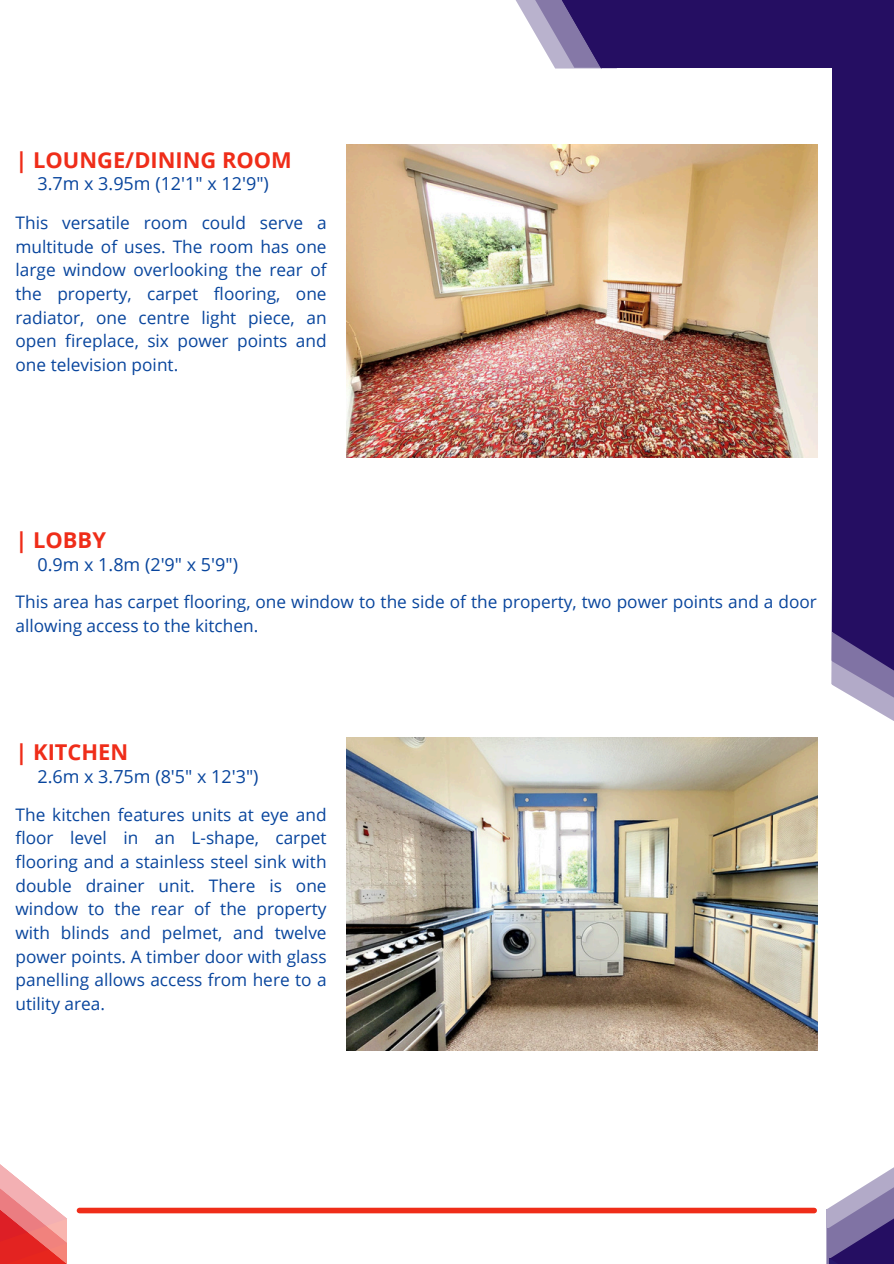
<style>
.page{position:relative;width:894px;height:1264px;background:#fff}
.page>*{position:absolute;margin:0;border:0;box-sizing:border-box;transform-origin:0 0}
.t1{font:700 21.9px "Open Sans";color:#ef2d19}
.t2{font:18px "Open Sans";color:#08459d}
.t3{font:17.25px/23.7px "Open Sans";color:#08459d;text-align:justify}
</style>
<div class="page">
<svg style="left:515px;top:0;width:13px;height:21px"></svg>
<svg style="left:528px;top:0;width:27px;height:68px;fill:#b9b2cd"></svg>
<div style="left:602px;top:0;width:291px;height:68px;background:#250e62"></div>
<svg style="left:831px;top:585px;width:62px;height:136px"></svg>
<div style="left:832px;top:0;width:61px;height:631px;background:#250e62"></div>
<svg style="left:832px;top:631px;width:61px;height:60px;background:#6c5d95"></svg>
<svg style="left:555px;top:0;width:62px;height:69px"></svg>
<svg style="left:0;top:1164px;width:67px;height:99px"></svg>
<svg style="left:826px;top:1168px;width:67px;height:60px"></svg>
<svg style="left:827px;top:1176px;width:66px;height:87px;background:#8679a8"></svg>
<div style="left:79px;top:1207px;width:735px;height:6px;background:#ef2d19"></div>
<img style="left:346px;top:145px;width:470px;height:313px">
<img style="left:346px;top:737px;width:470px;height:313px">
<p class="t1" style="left:16px;top:144px;width:278px">| LOUNGE/DINING ROOM</p>
<p class="t2" style="left:37px;top:171px;width:233px">3.7m x 3.95m (12'1" x 12'9")</p>
<p class="t3" style="left:16px;top:210px;width:312px">This versatile room could serve a multitude of uses. The room has one large window overlooking the rear of the property, carpet flooring, one radiator, one centre light piece, an open fireplace, six power points and one television point.</p>
<h1 class="t1" style="left:16px;top:525px;width:92px">| LOBBY</h1>
<p class="t2" style="left:37px;top:551px;width:202px">0.9m x 1.8m (2'9" x 5'9")</p>
<p class="t3" style="left:16px;top:590px;width:802px">This area has carpet flooring, one window to the side of the property, two power points and a door allowing access to the kitchen.</p>
<p class="t1" style="left:16px;top:736px;width:114px">| KITCHEN</p>
<p class="t2" style="left:37px;top:763px;width:223px">2.6m x 3.75m (8'5" x 12'3")</p>
<p class="t3" style="left:16px;top:802px;width:312px">The kitchen features units at eye and floor level in an L-shape, carpet flooring and a stainless steel sink with double drainer unit. There is one window to the rear of the property with blinds and pelmet, and twelve power points. A timber door with glass panelling allows access from here to a utility area.</p>
</div>
